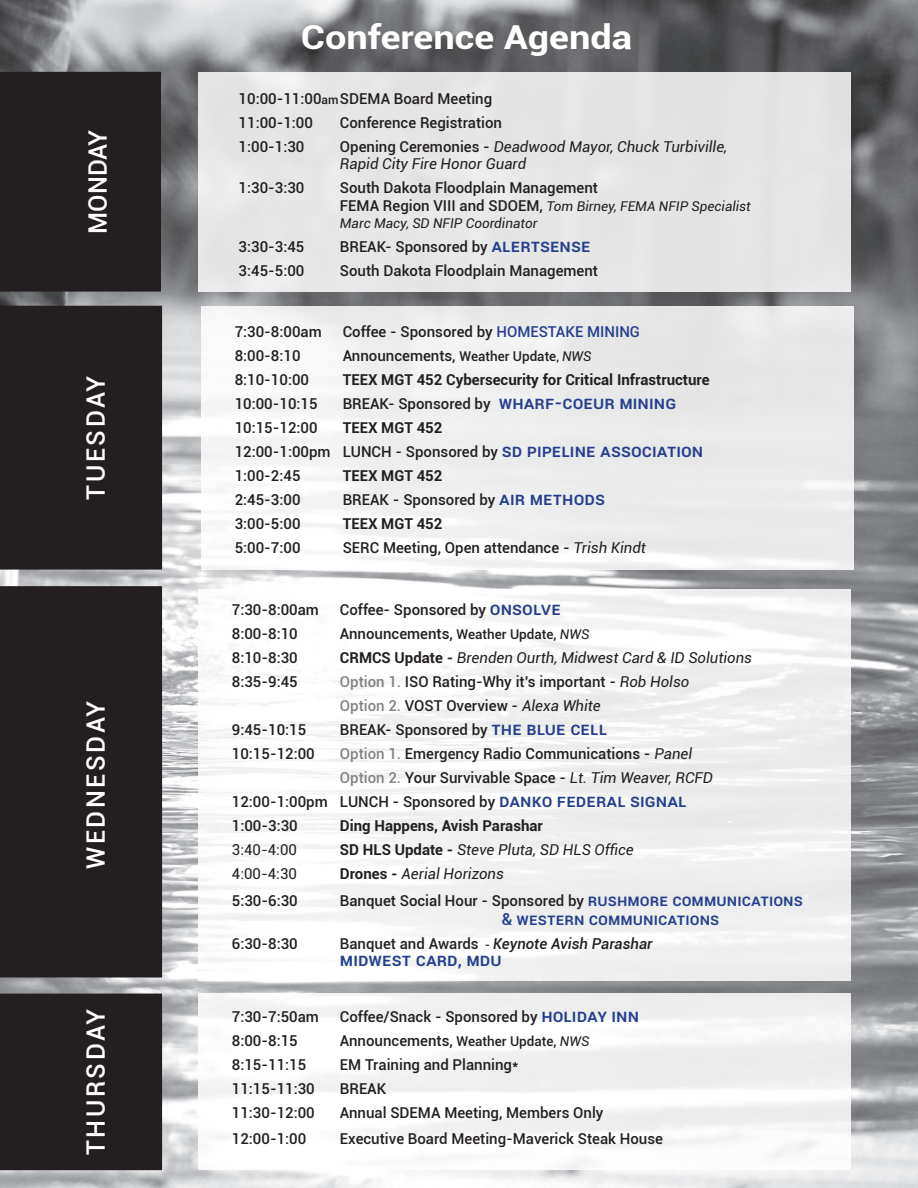
<style>
.page{position:relative;width:918px;height:1188px;background:#fff}
.page>*{position:absolute;margin:0;border:0;box-sizing:border-box;transform-origin:0 0}
.t1{font:700 33px "Roboto";color:#fff;scale:1.15 1}
.t2{font:500 25.35px "Roboto";letter-spacing:.1em;color:#fff}
.Paragraph_Style_1{font:500 18px "Roboto";color:#253f8e}
.Paragraph_Style_1-2{font:500 16.5px "Roboto";color:#253f8e}
.Paragraph_Style_1-3{font:500 15px "Roboto";color:#231f20}
.Paragraph_Style_1-4{font:italic 15px/17.2px "Roboto";color:#231f20}
.Paragraph_Style_1-5{font:700 15px "Roboto";color:#231f20}
.Paragraph_Style_1-6{font:italic 500 15px "Roboto";color:#231f20}
.Paragraph_Style_1-7{font:15px "Roboto";color:#231f20}
.t3{font:italic 13.5px/17.2px "Roboto";color:#231f20}
.s1{font-size:12px}
.s2{font-weight:500;font-style:normal}
.s3{font-weight:500;font-style:normal;font-size:15px}
.s4{font-size:18px;color:#253f8e}
.s5{color:#253f8e}
.s6{font-size:13.5px}
.s7{font-weight:400;font-style:italic;font-size:13.5px}
.s8{font-weight:400;font-style:italic}
.s9{font-weight:700;font-style:normal}
.s10{color:#808285}
.s11{font-size:16.5px;color:#253f8e}
.s12{font-style:normal}
.s13{font-style:normal;font-size:12px}
</style>
<div class="page">
<img style="left:0;top:0;width:918px;height:1188px">
<div style="left:202px;top:306px;width:652px;height:264px;background:linear-gradient(to right,#f9f9f9,#e6e6e7)"></div>
<div style="left:199px;top:589px;width:652px;height:392px;background:#f3f4f4"></div>
<div style="left:199px;top:994px;width:652px;height:176px;background:#fff"></div>
<div style="left:1px;top:306px;width:160px;height:263px;background:#231f20"></div>
<div style="left:0;top:306px;width:162px;height:264px;border:2px solid #231f20"></div>
<div style="left:1px;top:587px;width:160px;height:390px;background:#231f20"></div>
<div style="left:0;top:586px;width:162px;height:392px;border:2px solid #231f20"></div>
<div style="left:1px;top:994px;width:160px;height:175px;background:#231f20"></div>
<div style="left:0;top:994px;width:162px;height:176px;border:2px solid #231f20"></div>
<div style="left:1px;top:73px;width:159px;height:218px;background:#231f20"></div>
<div style="left:0;top:72px;width:161px;height:220px;border:2px solid #231f20"></div>
<div style="left:199px;top:72px;width:652px;height:220px;background:#e6e6e6"></div>
<p class="t2" style="left:80px;top:234px;width:106px;rotate:-90deg">MONDAY</p>
<p class="t2" style="left:78px;top:500px;width:125px;rotate:-90deg">TUESDAY</p>
<p class="t2" style="left:78px;top:869px;width:169px;rotate:-90deg">WEDNESDAY</p>
<p class="t2" style="left:78px;top:1155px;width:148px;rotate:-90deg">THURSDAY</p>
<p class="t1" style="left:301px;top:14px;width:290px">Conference Agenda</p>
<p class="Paragraph_Style_1-3" style="left:239px;top:88px;width:255px">10:00-11:00<span class="s1">am</span>SDEMA Board Meeting</p>
<p class="Paragraph_Style_1-3" style="left:239px;top:112px;width:76px">11:00-1:00</p>
<p class="Paragraph_Style_1-3" style="left:340px;top:112px;width:164px">Conference Registration</p>
<p class="Paragraph_Style_1-3" style="left:239px;top:136px;width:67px">1:00-1:30</p>
<p class="Paragraph_Style_1-4" style="left:340px;top:138px;width:389px"><span class="s2">Opening Ceremonies -</span> Deadwood Mayor, Chuck Turbiville,<br>Rapid City Fire Honor Guard</p>
<p class="Paragraph_Style_1-3" style="left:239px;top:177px;width:67px">1:30-3:30</p>
<p class="Paragraph_Style_1-3" style="left:340px;top:177px;width:260px">South Dakota Floodplain Management</p>
<p class="t3" style="left:340px;top:197px;width:412px"><span class="s3">FEMA Region VIII and SDOEM,</span> Tom Birney, FEMA NFIP Specialist<br>Marc Macy, SD NFIP Coordinator</p>
<p class="Paragraph_Style_1-3" style="left:239px;top:236px;width:67px">3:30-3:45</p>
<p class="Paragraph_Style_1-3" style="left:340px;top:236px;width:252px">BREAK- Sponsored by <span class="s4">AlertSense</span></p>
<p class="Paragraph_Style_1-3" style="left:239px;top:260px;width:67px">3:45-5:00</p>
<p class="Paragraph_Style_1-3" style="left:340px;top:260px;width:260px">South Dakota Floodplain Management</p>
<p class="Paragraph_Style_1-3" style="left:235px;top:322px;width:89px">7:30-8:00am</p>
<p class="Paragraph_Style_1-3" style="left:343px;top:322px;width:299px">Coffee - Sponsored by <span class="s5">HOMESTAKE MINING</span></p>
<p class="Paragraph_Style_1-3" style="left:235px;top:346px;width:67px">8:00-8:10</p>
<p class="Paragraph_Style_1-3" style="left:343px;top:346px;width:250px">Announcements, <span class="s6">Weather Update</span><span class="s1">,</span> <span class="s7">NWS</span></p>
<p class="Paragraph_Style_1-3" style="left:235px;top:370px;width:76px">8:10-10:00</p>
<p class="Paragraph_Style_1-5" style="left:343px;top:370px;width:368px">TEEX MGT 452 Cybersecurity for Critical Infrastructure</p>
<p class="Paragraph_Style_1-3" style="left:235px;top:394px;width:84px">10:00-10:15</p>
<p class="Paragraph_Style_1-3" style="left:343px;top:394px;width:335px">BREAK- Sponsored by <span class="s4">Wharf-Coeur mining</span></p>
<p class="Paragraph_Style_1-3" style="left:235px;top:418px;width:84px">10:15-12:00</p>
<p class="Paragraph_Style_1-5" style="left:343px;top:418px;width:101px">TEEX MGT 452</p>
<p class="Paragraph_Style_1-3" style="left:235px;top:442px;width:388px">12:00-1:00pm LUNCH - Sponsored by <span class="s4">SD Pipeline Assoc</span></p>
<p class="Paragraph_Style_1" style="left:652px;top:438px;width:53px">iation</p>
<p class="Paragraph_Style_1-3" style="left:235px;top:466px;width:67px">1:00-2:45</p>
<p class="Paragraph_Style_1-5" style="left:343px;top:466px;width:101px">TEEX MGT 452</p>
<p class="Paragraph_Style_1-3" style="left:235px;top:490px;width:67px">2:45-3:00</p>
<p class="Paragraph_Style_1-3" style="left:343px;top:490px;width:242px">BREAK - Sponsored by <span class="s4">Air Methods</span></p>
<p class="Paragraph_Style_1-3" style="left:235px;top:514px;width:67px">3:00-5:00</p>
<p class="Paragraph_Style_1-5" style="left:343px;top:514px;width:101px">TEEX MGT 452</p>
<p class="Paragraph_Style_1-3" style="left:235px;top:538px;width:67px">5:00-7:00</p>
<p class="Paragraph_Style_1-3" style="left:343px;top:538px;width:305px">SERC Meeting, Open attendance - <span class="s8">Trish Kindt</span></p>
<p class="Paragraph_Style_1-3" style="left:232px;top:600px;width:89px">7:30-8:00am</p>
<p class="Paragraph_Style_1-3" style="left:340px;top:600px;width:220px">Coffee- Sponsored by <span class="s4">OnSOLVE</span></p>
<p class="Paragraph_Style_1-3" style="left:232px;top:624px;width:67px">8:00-8:10</p>
<p class="Paragraph_Style_1-3" style="left:340px;top:624px;width:251px">Announcements, <span class="s6">Weather Update,</span> <span class="s7">NWS</span></p>
<p class="Paragraph_Style_1-3" style="left:232px;top:648px;width:67px">8:10-8:30</p>
<p class="Paragraph_Style_1-4" style="left:340px;top:649px;width:414px"><span class="s9">CRMCS Update -</span> Brenden Ourth, Midwest Card &amp; ID Solutions</p>
<p class="Paragraph_Style_1-3" style="left:232px;top:672px;width:67px">8:35-9:45</p>
<p class="Paragraph_Style_1-3" style="left:340px;top:672px;width:351px"><span class="s10">Option 1.</span> ISO Rating-Why it’s important - <span class="s8">Rob Holso</span></p>
<p class="Paragraph_Style_1-3" style="left:340px;top:696px;width:262px"><span class="s10">Option 2.</span> VOST Overview - <span class="s8">Alexa White</span></p>
<p class="Paragraph_Style_1-3" style="left:232px;top:720px;width:76px">9:45-10:15</p>
<p class="Paragraph_Style_1-3" style="left:340px;top:720px;width:269px">BREAK- Sponsored by <span class="s4">The Blue Cell</span></p>
<p class="Paragraph_Style_1-3" style="left:232px;top:744px;width:84px">10:15-12:00</p>
<p class="Paragraph_Style_1-3" style="left:340px;top:744px;width:354px"><span class="s10">Option 1.</span> Emergency Radio Communications - <span class="s8">Panel</span></p>
<p class="Paragraph_Style_1-3" style="left:340px;top:768px;width:375px"><span class="s10">Option 2.</span> Your Survivable Space - <span class="s8">Lt. Tim Weaver, RCFD</span></p>
<p class="Paragraph_Style_1-3" style="left:232px;top:792px;width:456px">12:00-1:00pm LUNCH - Sponsored by <span class="s4">Danko Federal Signal</span></p>
<p class="Paragraph_Style_1-3" style="left:232px;top:816px;width:67px">1:00-3:30</p>
<p class="Paragraph_Style_1-5" style="left:340px;top:816px;width:205px">Ding Happens, Avish Parashar</p>
<p class="Paragraph_Style_1-7" style="left:232px;top:840px;width:66px">3:40-4:00</p>
<p class="Paragraph_Style_1-4" style="left:340px;top:841px;width:295px"><span class="s9">SD HLS Update -</span> Steve Pluta, SD HLS Office</p>
<p class="Paragraph_Style_1-7" style="left:232px;top:864px;width:66px">4:00-4:30</p>
<p class="Paragraph_Style_1-4" style="left:340px;top:865px;width:166px"><span class="s9">Drones -</span> Aerial Horizons</p>
<p class="Paragraph_Style_1-3" style="left:232px;top:890px;width:67px">5:30-6:30</p>
<p class="Paragraph_Style_1-3" style="left:340px;top:890px;width:463px">Banquet Social Hour - Sponsored by <span class="s11">Rushmore Communications</span></p>
<p class="Paragraph_Style_1-2" style="left:502px;top:908px;width:218px">&amp; Western Communications</p>
<p class="Paragraph_Style_1-3" style="left:232px;top:933px;width:67px">6:30-8:30</p>
<p class="Paragraph_Style_1-6" style="left:340px;top:933px;width:314px"><span class="s12">Banquet and Awards</span> <span class="s13">-</span> Keynote Avish Parashar</p>
<p class="Paragraph_Style_1" style="left:340px;top:947px;width:161px">Midwest Card, MDU</p>
<p class="Paragraph_Style_1-3" style="left:232px;top:1006px;width:89px">7:30-7:50am</p>
<p class="Paragraph_Style_1-3" style="left:340px;top:1006px;width:301px">Coffee/Snack - Sponsored by <span class="s4">Ho liday Inn</span></p>
<p class="Paragraph_Style_1-3" style="left:232px;top:1030px;width:67px">8:00-8:15</p>
<p class="Paragraph_Style_1-3" style="left:340px;top:1030px;width:251px">Announcements, <span class="s6">Weather Update,</span> <span class="s7">NWS</span></p>
<p class="Paragraph_Style_1-3" style="left:232px;top:1054px;width:76px">8:15-11:15</p>
<p class="Paragraph_Style_1-3" style="left:340px;top:1054px;width:180px">EM Training and Planning*</p>
<p class="Paragraph_Style_1-3" style="left:232px;top:1078px;width:84px">11:15-11:30</p>
<p class="Paragraph_Style_1-3" style="left:340px;top:1078px;width:48px">BREAK</p>
<p class="Paragraph_Style_1-3" style="left:232px;top:1102px;width:84px">11:30-12:00</p>
<p class="Paragraph_Style_1-3" style="left:340px;top:1102px;width:265px">Annual SDEMA Meeting, Members Only</p>
<p class="Paragraph_Style_1-3" style="left:232px;top:1129px;width:76px">12:00-1:00</p>
<p class="Paragraph_Style_1-3" style="left:340px;top:1129px;width:325px">Executive Board Meeting-Maverick Steak House</p>
</div>
